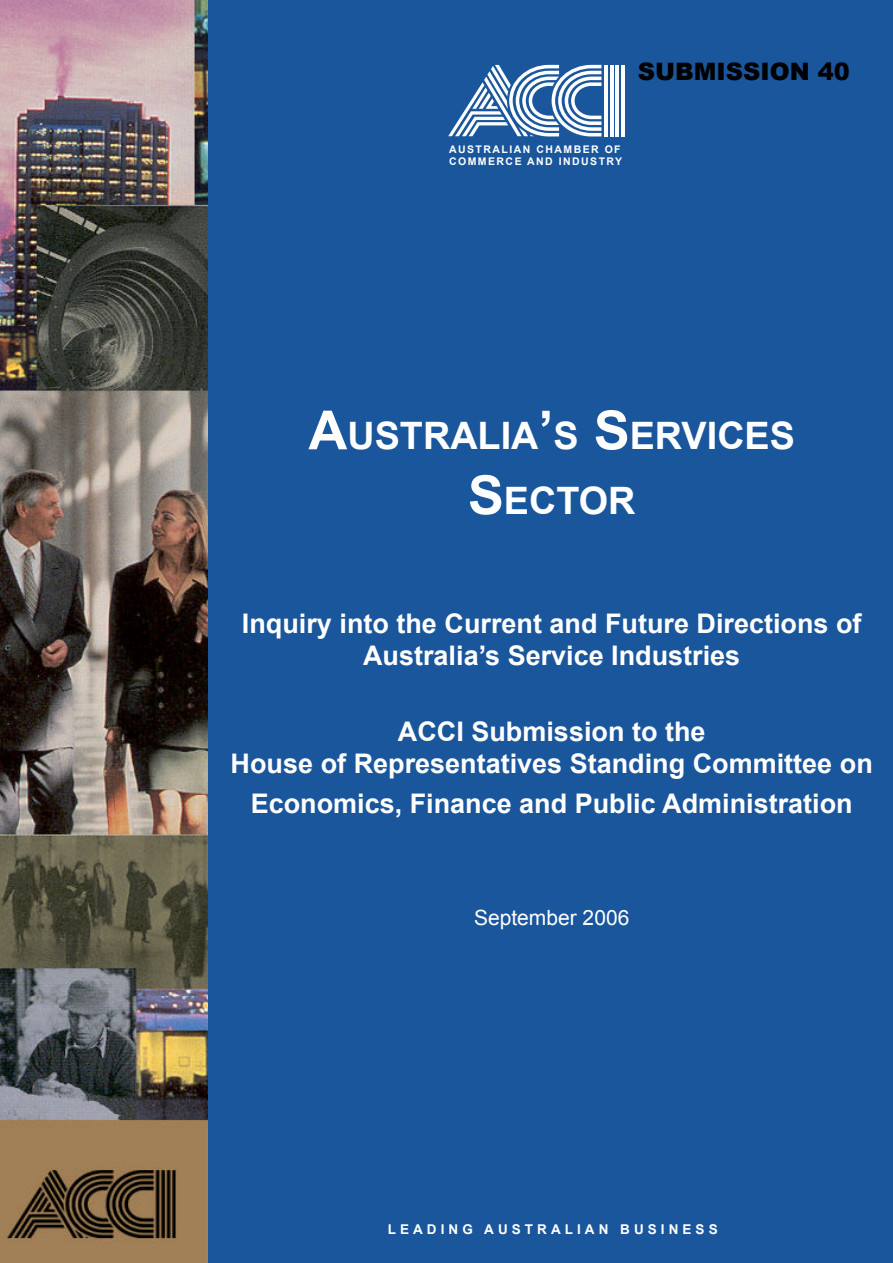
<style>
.page{position:relative;width:893px;height:1263px;background:#fff}
.page>*{position:absolute;margin:0;border:0;box-sizing:border-box;transform-origin:0 0}
.t1{font:700 37.8px/64.8px "Arial";color:#fff;text-align:center}
.t2{font:700 27px/32.4px "Arial";color:#fff;text-align:center}
.t3{font:900 24px "Arial";color:#000}
.t4{font:21px "Arial";color:#fff}
.t5{font:700 13.5px "Arial";letter-spacing:.3em;color:#fff}
.t6{font:700 10.5px/12.6px "Arial";letter-spacing:.14em;color:#fff}
.s1{font-size:54px}
</style>
<div class="page">
<div style="left:208px;top:0;width:685px;height:1263px;background:#1a569c"></div>
<img style="left:0;top:0;width:208px;height:1263px">
<hr style="left:621px;top:65px;width:4px;height:71px;background:#fff">
<hr style="left:616px;top:65px;width:3px;height:71px;background:#fff">
<hr style="left:610px;top:65px;width:3px;height:71px;background:#fff">
<hr style="left:604px;top:65px;width:4px;height:71px;background:#fff">
<svg style="left:448px;top:65px;width:153px;height:71px"></svg>
<p class="t3" style="left:638px;top:54px;width:213px">SUBMISSION 40</p>
<p class="t6" style="left:449px;top:143px;width:175px">AUSTRALIAN CHAMBER OF<br>COMMERCE AND INDUSTRY</p>
<h1 class="t1" style="left:308px;top:405px;width:488px"><span class="s1">A</span>ustralia<span class="s1">’</span>s <span class="s1">S</span>ervices<br><span class="s1">S</span>ector</h1>
<p class="t2" style="left:242px;top:608px;width:621px">Inquiry into the Current and Future Directions of<br>Australia’s Service Industries</p>
<p class="t2" style="left:231px;top:716px;width:644px">ACCI Submission to the<br>House of Representatives Standing Committee on</p>
<p class="t2" style="left:251px;top:788px;width:604px">Economics, Finance and Public Administration</p>
<p class="t4" style="left:474px;top:903px;width:157px">September 2006</p>
<p class="t5" style="left:388px;top:1221px;width:331px">LEADING AUSTRALIAN BUSINESS</p>
</div>
